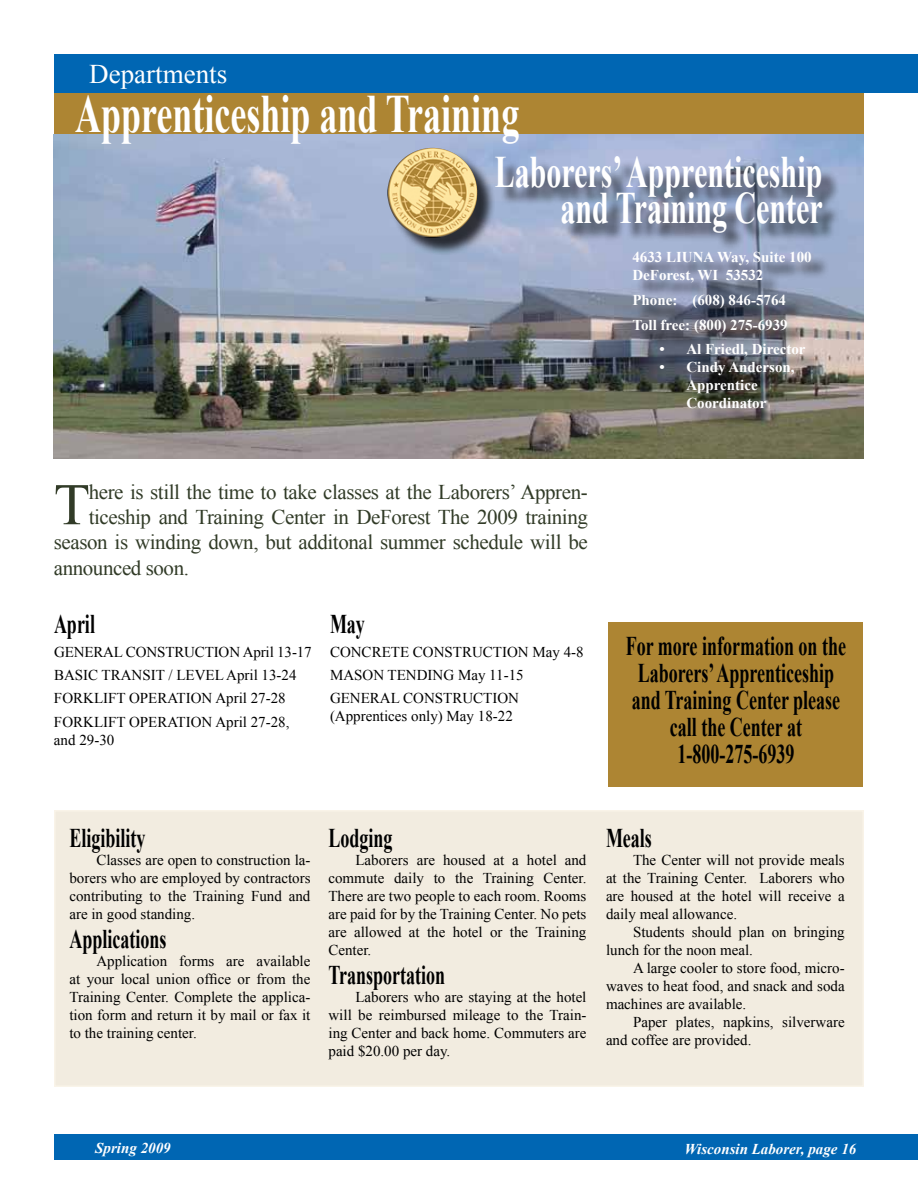
<style>
.page{position:relative;width:918px;height:1188px;background:#fff}
.page>*{position:absolute;margin:0;border:0;box-sizing:border-box;transform-origin:0 0}
.t1{font:59.1px "Times New Roman";color:#313b27}
.t2{font:700 54px "Times New Roman";color:#fff;scale:.67 1}
.t3{font:700 45px/36px "Times New Roman";color:#fff;text-align:right;scale:.67 1}
.t4{font:700 27px/27px "Times New Roman";color:#000;text-align:center;scale:.67 1}
.t5{font:27px "Times New Roman";color:#fff}
.t6{font:21px "Times New Roman";letter-spacing:-.02em;color:#313b27}
.t7{font:15px/18px "Times New Roman";color:#000;text-align:justify}
.t8{font:700 15px/18px "Times New Roman";color:#fff}
.t9{font:italic 700 15px "Times New Roman";color:#fff}
</style>
<div class="page">
<div style="left:54px;top:91px;width:810px;height:48px;background:#ad8533"></div>
<div style="left:54px;top:810px;width:810px;height:277px;background:#f2ece0"></div>
<div style="left:54px;top:54px;width:864px;height:39px;background:#0066b3"></div>
<div style="left:54px;top:1134px;width:864px;height:25px;background:#0066b3"></div>
<img style="left:54px;top:135px;width:810px;height:323px">
<div style="left:608px;top:622px;width:255px;height:165px;background:#ad8533"></div>
<div style="left:390px;top:150px;width:106px;height:106px;background:#000;opacity:.75"></div>
<img style="left:387px;top:148px;width:90px;height:90px;border-radius:45px">
<div style="left:498px;top:160px;width:341px;height:91px;background:#000;opacity:.75"></div>
<div style="left:635px;top:254px;width:193px;height:173px;background:#000;opacity:.75"></div>
<h3 class="t5" style="left:89px;top:56px;width:139px">Departments</h3>
<h2 class="t2" style="left:75px;top:77px;width:664px">Apprenticeship and Training</h2>
<h3 class="t3" style="left:495px;top:153px;width:491px">Laborers’ Apprenticeship and Training Center</h3>
<p class="t8" style="left:632px;top:248px;width:181px">4633 LIUNA Way, Suite 100<br>DeForest, WI 53532</p>
<p class="t8" style="left:632px;top:287px;width:157px;line-height:24.8px">Phone: (608) 846-5764<br>Toll free: (800) 275-6939</p>
<p class="t8" style="left:659px;top:340px;width:148px">• Al Friedl, Director</p>
<p class="t8" style="left:686px;top:358px;width:110px;text-indent:-27px">• Cindy Anderson,<br>Apprentice<br>Coordinator</p>
<h1 class="t1" style="left:54px;top:465px;width:38px">T</h1>
<h3 class="t6" style="left:89px;top:478px;width:501px">here is still the time to take classes at the Laborers’ Appren-</h3>
<h3 class="t6" style="left:89px;top:503px;width:501px">ticeship and Training Center in DeForest The 2009 training</h3>
<h3 class="t6" style="left:54px;top:528px;width:536px">season is winding down, but additonal summer schedule will be</h3>
<h3 class="t6" style="left:54px;top:554px;width:137px">announced soon.</h3>
<h3 class="t4" style="left:54px;top:610px;width:63px">April</h3>
<p class="t7" style="left:54px;top:640px;width:259px;line-height:23.4px;text-align:left">GENERAL CONSTRUCTION April 13-17<br>BASIC TRANSIT / LEVEL April 13-24<br>FORKLIFT OPERATION April 27-28<br>FORKLIFT OPERATION April 27-28,</p>
<p class="t7" style="left:54px;top:731px;width:62px">and 29-30</p>
<h3 class="t4" style="left:330px;top:610px;width:54px">May</h3>
<p class="t7" style="left:330px;top:640px;width:255px;line-height:23.4px;text-align:left">CONCRETE CONSTRUCTION May 4-8<br>MASON TENDING May 11-15<br>GENERAL CONSTRUCTION</p>
<p class="t7" style="left:330px;top:707px;width:184px">(Apprentices only) May 18-22</p>
<h3 class="t4" style="left:626px;top:632px;width:330px">For more information on the<br>Laborers’ Apprenticeship and Training Center please call the Center at<br>1-800-275-6939</h3>
<h3 class="t4" style="left:69px;top:824px;width:115px">Eligibility</h3>
<p class="t7" style="left:69px;top:851px;width:243px;text-indent:27px">Classes are open to construction la&shy;borers who are employed by contractors contributing to the Training Fund and are in good standing.</p>
<h3 class="t4" style="left:69px;top:924px;width:146px">Applications</h3>
<p class="t7" style="left:69px;top:951px;width:243px;text-indent:27px">Application forms are available at your local union office or from the Training Center. Complete the applica&shy;tion form and return it by mail or fax it to the training center.</p>
<h3 class="t4" style="left:328px;top:824px;width:97px">Lodging</h3>
<p class="t7" style="left:328px;top:851px;width:259px;text-indent:27px">Laborers are housed at a hotel and commute daily to the Training Center.<br>There are two people to each room. Rooms are paid for by the Training Center. No pets are allowed at the hotel or the Training Center.</p>
<h3 class="t4" style="left:328px;top:960px;width:176px">Transportation</h3>
<p class="t7" style="left:328px;top:987px;width:260px;text-indent:27px">Laborers who are staying at the hotel will be reimbursed mileage to the Train&shy;ing Center and back home. Commuters are paid $20.00 per day.</p>
<h3 class="t4" style="left:606px;top:824px;width:70px">Meals</h3>
<p class="t7" style="left:606px;top:851px;width:240px;text-indent:27px">The Center will not provide meals at the Training Center. Laborers who are housed at the hotel will receive a daily meal allowance.</p>
<p class="t7" style="left:606px;top:923px;width:240px;text-indent:27px">Students should plan on bringing lunch for the noon meal.</p>
<p class="t7" style="left:606px;top:959px;width:240px;text-indent:27px">A large cooler to store food, micro&shy;waves to heat food, and snack and soda machines are available.</p>
<p class="t7" style="left:606px;top:1013px;width:240px;text-indent:27px">Paper plates, napkins, silverware and coffee are provided.</p>
<p class="t9" style="left:95px;top:1138px;width:77px">Spring 2009</p>
<p class="t9" style="left:684px;top:1138px;width:173px">Wisconsin Laborer, page 16</p>
</div>
